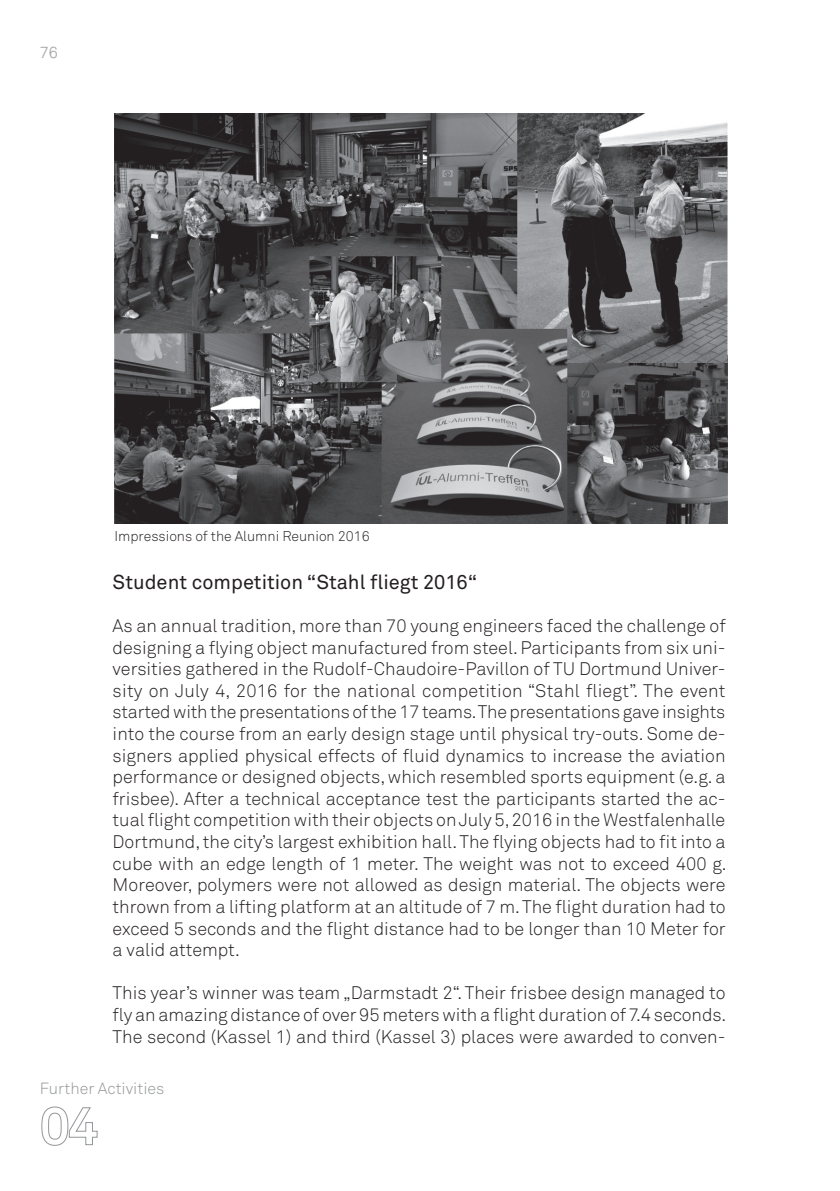
<style>
.page{position:relative;width:840px;height:1191px;background:#fff}
.page>*{position:absolute;margin:0;border:0;box-sizing:border-box;transform-origin:0 0}
.t1{font:20px "Akkurat Office";color:#231f20}
.t2{font:18px/21.6px "Akkurat Light Office";color:#231f20;text-align:justify}
.t3{font:16px "Akkurat Light Office";color:#939598}
.t4{font:14px "Akkurat Light Office";color:#231f20}
</style>
<div class="page">
<svg style="left:41px;top:1106px;width:57px;height:40px"></svg>
<img style="left:114px;top:113px;width:613px;height:410px">
<p class="t3" style="left:40px;top:43px;width:20px">76</p>
<p class="t4" style="left:114px;top:527px;width:257px">Impressions of the Alumni Reunion 2016</p>
<p class="t1" style="left:113px;top:570px;width:366px">Student competition “Stahl fliegt 2016“</p>
<p class="t2" style="left:113px;top:615px;width:615px">As an annual tradition, more than 70 young engineers faced the challenge of designing a flying object manufactured from steel. Participants from six uni&shy;versities gathered in the Rudolf-Chaudoire-Pavillon of TU Dortmund Univer&shy;sity on July 4, 2016 for the national competition “Stahl fliegt”. The event started with the presentations of the 17 teams. The presentations gave insights into the course from an early design stage until physical try-outs. Some de&shy;signers applied physical effects of fluid dynamics to increase the aviation performance or designed objects, which resembled sports equipment (e.g. a frisbee). After a technical acceptance test the participants started the ac&shy;tual flight competition with their objects on July 5, 2016 in the Westfalenhalle Dortmund, the city’s largest exhibition hall. The flying objects had to fit into a cube with an edge length of 1 meter. The weight was not to exceed 400 g.<br>Moreover, polymers were not allowed as design material. The objects were thrown from a lifting platform at an altitude of 7 m. The flight duration had to exceed 5 seconds and the flight distance had to be longer than 10 Meter for a valid attempt.</p>
<p class="t2" style="left:113px;top:982px;width:614px">This year’s winner was team „Darmstadt 2“. Their frisbee design managed to fly an amazing distance of over 95 meters with a flight duration of 7.4 seconds.<br>The second (Kassel 1) and third (Kassel 3) places were awarded to conven-</p>
<p class="t3" style="left:40px;top:1078px;width:126px">Further Activities</p>
</div>
